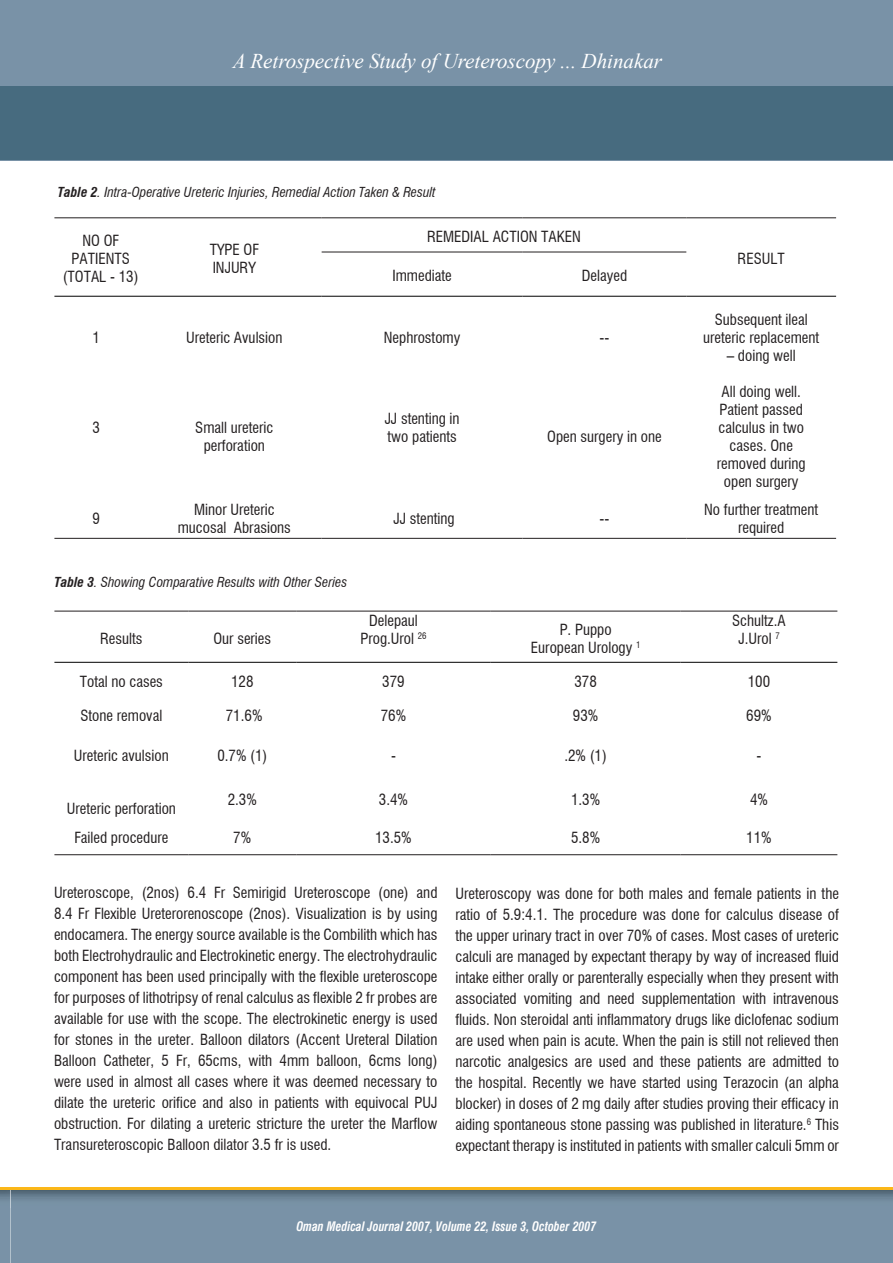
<style>
.page{position:relative;width:893px;height:1263px;background:#7992a7}
.page>*{position:absolute;margin:0;border:0;box-sizing:border-box;transform-origin:0 0}
.t1{font:italic 21px "Times New Roman";color:#fff}
.t2{font:condensed 15px/21px "Swiss 721 BT";color:#231f20;text-align:center}
.t3{font:italic condensed 13.5px "Swiss 721 BT";color:#231f20}
.t4{font:italic 700 condensed 12.75px "Swiss 721 BT";color:#fff;scale:.93 1}
.t5{font:condensed 8.7px "Swiss 721 BT";color:#231f20}
.s1{font-weight:700}
</style>
<div class="page">
<div style="left:0;top:161px;width:893px;height:1102px;background:#fff"></div>
<div style="left:0;top:86px;width:893px;height:73px;background:#476b7f"></div>
<svg style="left:11px;top:1189px;width:882px;height:74px;fill:#7992a7"></svg>
<hr style="left:0;top:1187px;width:893px;height:2px;background:#fbb718">
<svg style="left:0;top:1189px;width:11px;height:74px"></svg>
<hr style="left:54px;top:217px;width:93px;height:1px;background:#231f20">
<hr style="left:147px;top:217px;width:175px;height:1px;background:#231f20">
<hr style="left:322px;top:217px;width:201px;height:1px;background:#231f20">
<hr style="left:523px;top:217px;width:163px;height:1px;background:#231f20">
<hr style="left:686px;top:217px;width:150px;height:1px;background:#231f20">
<hr style="left:322px;top:252px;width:201px;height:1px;background:#231f20">
<hr style="left:523px;top:252px;width:163px;height:1px;background:#231f20">
<hr style="left:54px;top:538px;width:93px;height:1px;background:#231f20">
<hr style="left:147px;top:538px;width:175px;height:1px;background:#231f20">
<hr style="left:322px;top:538px;width:201px;height:1px;background:#231f20">
<hr style="left:523px;top:538px;width:163px;height:1px;background:#231f20">
<hr style="left:686px;top:538px;width:150px;height:1px;background:#231f20">
<hr style="left:54px;top:296px;width:93px;height:1px;background:#000">
<hr style="left:147px;top:296px;width:175px;height:1px;background:#000">
<hr style="left:322px;top:296px;width:201px;height:1px;background:#000">
<hr style="left:523px;top:296px;width:163px;height:1px;background:#000">
<hr style="left:686px;top:296px;width:150px;height:1px;background:#000">
<hr style="left:54px;top:854px;width:134px;height:1px;background:#231f20">
<hr style="left:188px;top:854px;width:108px;height:1px;background:#231f20">
<hr style="left:296px;top:854px;width:195px;height:1px;background:#231f20">
<hr style="left:491px;top:854px;width:190px;height:1px;background:#231f20">
<hr style="left:681px;top:854px;width:156px;height:1px;background:#231f20">
<hr style="left:54px;top:611px;width:134px;height:1px;background:#231f20">
<hr style="left:188px;top:611px;width:108px;height:1px;background:#231f20">
<hr style="left:296px;top:611px;width:195px;height:1px;background:#231f20">
<hr style="left:491px;top:611px;width:190px;height:1px;background:#231f20">
<hr style="left:681px;top:611px;width:156px;height:1px;background:#231f20">
<hr style="left:54px;top:662px;width:134px;height:1px;background:#000">
<hr style="left:188px;top:662px;width:108px;height:1px;background:#000">
<hr style="left:296px;top:662px;width:195px;height:1px;background:#000">
<hr style="left:491px;top:662px;width:190px;height:1px;background:#000">
<hr style="left:681px;top:662px;width:156px;height:1px;background:#000">
<h1 class="t1" style="left:233px;top:46px;width:431px">A Retrospective Study of Ureteroscopy ... Dhinakar</h1>
<p class="t3" style="left:58px;top:184px;width:379px"><span class="s1">Table 2</span>. Intra-Operative Ureteric Injuries, Remedial Action Taken &amp; Result</p>
<p class="t2" style="left:63px;top:232px;width:77px;line-height:18px">NO OF<br>PATIENTS (TOTAL - 13(</p>
<p class="t2" style="left:210px;top:241px;width:51px;line-height:18px;text-align:left">TYPE OF<br>INJURY</p>
<p class="t2" style="left:92px;top:327px;width:9px">1</p>
<p class="t2" style="left:92px;top:417px;width:9px">3</p>
<p class="t2" style="left:186px;top:327px;width:98px">Ureteric Avulsion</p>
<p class="t2" style="left:195px;top:417px;width:80px">Small ureteric</p>
<p class="t2" style="left:204px;top:435px;width:63px">perforation</p>
<p class="t2" style="left:427px;top:226px;width:155px">REMEDIAL ACTION TAKEN</p>
<p class="t2" style="left:392px;top:265px;width:61px">Immediate</p>
<p class="t2" style="left:384px;top:327px;width:78px">Nephrostomy</p>
<p class="t2" style="left:385px;top:408px;width:76px">JJ stenting in</p>
<p class="t2" style="left:388px;top:426px;width:71px">two patients</p>
<p class="t2" style="left:582px;top:265px;width:47px">Delayed</p>
<p class="t2" style="left:600px;top:327px;width:11px">--</p>
<p class="t2" style="left:547px;top:426px;width:116px">Open surgery in one</p>
<p class="t2" style="left:738px;top:248px;width:49px">RESULT</p>
<p class="t2" style="left:703px;top:310px;width:118px;line-height:18px">Subsequent ileal ureteric replacement</p>
<p class="t2" style="left:727px;top:345px;width:70px">– doing well</p>
<p class="t2" style="left:717px;top:382px;width:90px;line-height:18px">All doing well.<br>Patient passed calculus in two cases. One removed during open surgery</p>
<p class="t2" style="left:92px;top:508px;width:9px">9</p>
<p class="t2" style="left:704px;top:499px;width:116px">No further treatment</p>
<p class="t2" style="left:194px;top:499px;width:82px">Minor Ureteric</p>
<p class="t2" style="left:393px;top:508px;width:63px">JJ stenting</p>
<p class="t2" style="left:600px;top:508px;width:11px">--</p>
<p class="t2" style="left:178px;top:517px;width:50px">mucosal</p>
<p class="t2" style="left:738px;top:517px;width:48px">required</p>
<p class="t2" style="left:234px;top:517px;width:59px">Abrasions</p>
<p class="t3" style="left:54px;top:574px;width:294px"><span class="s1">Table 3</span>. Showing Comparative Results with Other Series</p>
<p class="t2" style="left:100px;top:628px;width:44px">Results</p>
<p class="t2" style="left:80px;top:671px;width:85px">Total no cases</p>
<p class="t2" style="left:213px;top:628px;width:59px">Our series</p>
<p class="t2" style="left:231px;top:671px;width:24px">128</p>
<p class="t2" style="left:369px;top:610px;width:50px">Delepaul</p>
<p class="t2" style="left:560px;top:619px;width:53px">.P Puppo</p>
<p class="t5" style="left:418px;top:630px;width:10px">26</p>
<p class="t2" style="left:360px;top:628px;width:55px">Prog.Urol</p>
<p class="t5" style="left:636px;top:639px;width:6px">1</p>
<p class="t2" style="left:531px;top:637px;width:103px">European Urology</p>
<p class="t2" style="left:382px;top:671px;width:24px">379</p>
<p class="t2" style="left:574px;top:671px;width:24px">378</p>
<p class="t2" style="left:732px;top:610px;width:55px">Schultz A.</p>
<p class="t5" style="left:775px;top:630px;width:6px">7</p>
<p class="t2" style="left:738px;top:628px;width:35px">.J Urol</p>
<p class="t2" style="left:748px;top:671px;width:24px">100</p>
<p class="t2" style="left:81px;top:705px;width:83px">Stone removal</p>
<p class="t2" style="left:226px;top:705px;width:38px">71.6%</p>
<p class="t2" style="left:381px;top:705px;width:27px">76%</p>
<p class="t2" style="left:573px;top:705px;width:27px">93%</p>
<p class="t2" style="left:746px;top:705px;width:27px">69%</p>
<p class="t2" style="left:74px;top:745px;width:96px">Ureteric avulsion</p>
<p class="t2" style="left:217px;top:745px;width:51px">0.7% (1)</p>
<p class="t2" style="left:391px;top:745px;width:6px">-</p>
<p class="t2" style="left:564px;top:745px;width:44px">.2% (1)</p>
<p class="t2" style="left:756px;top:745px;width:6px">-</p>
<p class="t2" style="left:67px;top:798px;width:111px">Ureteric perforation</p>
<p class="t2" style="left:228px;top:789px;width:31px">2.3%</p>
<p class="t2" style="left:379px;top:789px;width:31px">3.4%</p>
<p class="t2" style="left:571px;top:789px;width:31px">1.3%</p>
<p class="t2" style="left:750px;top:789px;width:19px">4%</p>
<p class="t2" style="left:74px;top:827px;width:95px">Failed procedure</p>
<p class="t2" style="left:233px;top:827px;width:19px">7%</p>
<p class="t2" style="left:375px;top:827px;width:38px">13.5%</p>
<p class="t2" style="left:571px;top:827px;width:31px">5.8%</p>
<p class="t2" style="left:746px;top:827px;width:27px">11%</p>
<p class="t2" style="left:233px;top:882px;width:55px">Semirigid</p>
<p class="t2" style="left:142px;top:882px;width:39px">(2nos)</p>
<p class="t2" style="left:188px;top:882px;width:20px">6.4</p>
<p class="t2" style="left:54px;top:882px;width:81px">Ureteroscope,</p>
<p class="t2" style="left:54px;top:903px;width:385px">8.4 Fr Flexible Ureterorenoscope (2nos .) Visualization is by using</p>
<p class="t2" style="left:54px;top:924px;width:385px">endocamera. The energy source available is the Combilith which has</p>
<p class="t2" style="left:54px;top:945px;width:385px">both Electrohydraulic and Electrokinetic energy. The electrohydraulic</p>
<p class="t2" style="left:54px;top:966px;width:385px">component has been used principally with the flexible ureteroscope</p>
<p class="t2" style="left:54px;top:987px;width:385px">for purposes of lithotripsy of renal calculus as flexible fr2 probes are</p>
<p class="t2" style="left:54px;top:1008px;width:385px">available for use with the scope. The electrokinetic energy is used</p>
<p class="t2" style="left:54px;top:1029px;width:385px">for stones in the ureter. Balloon dilators (Accent Ureteral Dilation</p>
<p class="t2" style="left:408px;top:1050px;width:31px">long(</p>
<p class="t2" style="left:214px;top:882px;width:12px">Fr</p>
<p class="t2" style="left:294px;top:882px;width:78px">Ureteroscope</p>
<p class="t2" style="left:378px;top:882px;width:32px">(one)</p>
<p class="t2" style="left:417px;top:882px;width:22px">and</p>
<p class="t2" style="left:103px;top:1050px;width:67px">Catheter 5,</p>
<p class="t2" style="left:198px;top:1050px;width:45px">65cms,</p>
<p class="t2" style="left:317px;top:1050px;width:86px">balloon 6, cms</p>
<p class="t2" style="left:280px;top:1050px;width:31px">4mm</p>
<p class="t2" style="left:54px;top:1050px;width:385px;text-align:left">Balloon<br>were used in almost all cases where it was deemed necessary to dilate the ureteric orifice and also in patients with equivocal PUJ obstruction. For dilating a ureteric stricture the ureter the Marflow Transureteroscopic Balloon dilator 3.5 isfr used.</p>
<p class="t2" style="left:176px;top:1050px;width:16px">Fr,</p>
<p class="t2" style="left:249px;top:1050px;width:25px">with</p>
<p class="t2" style="left:455px;top:883px;width:385px;text-align:right">Ureteroscopy was done for both males and female patients in the ratio of 5.9:4.1. The procedure was done for calculus disease of the upper urinary tract in over 70% of cases. Most cases of ureteric calculi are managed by expectant therapy by way of increased fluid intake either orally or parenterally especially when they present with intravenous</p>
<p class="t2" style="left:455px;top:988px;width:385px;text-align:left">associated<br>fluids. Non steroidal anti inflammatory drugs like diclofenac sodium are used when pain is acute. When the pain is still not relieved then narcotic analgesics are used and these patients are admitted to the hospital. Recently we have started using Terazocin (an alpha blocker) in doses of 2 mg daily after studies proving their efficacy in aiding spontaneous stone passing was published in literature.<sup>6</sup> This expectant therapy is instituted in patients with smaller calculi 5mm or</p>
<p class="t2" style="left:524px;top:988px;width:50px">vomiting</p>
<p class="t2" style="left:579px;top:988px;width:22px">and</p>
<p class="t2" style="left:607px;top:988px;width:29px">need</p>
<p class="t2" style="left:642px;top:988px;width:95px">supplementation</p>
<p class="t2" style="left:742px;top:988px;width:25px">with</p>
<p class="t4" style="left:296px;top:1219px;width:324px">Oman Medical Journal 2007, Volume 22, Issue 3, October 2007</p>
</div>
